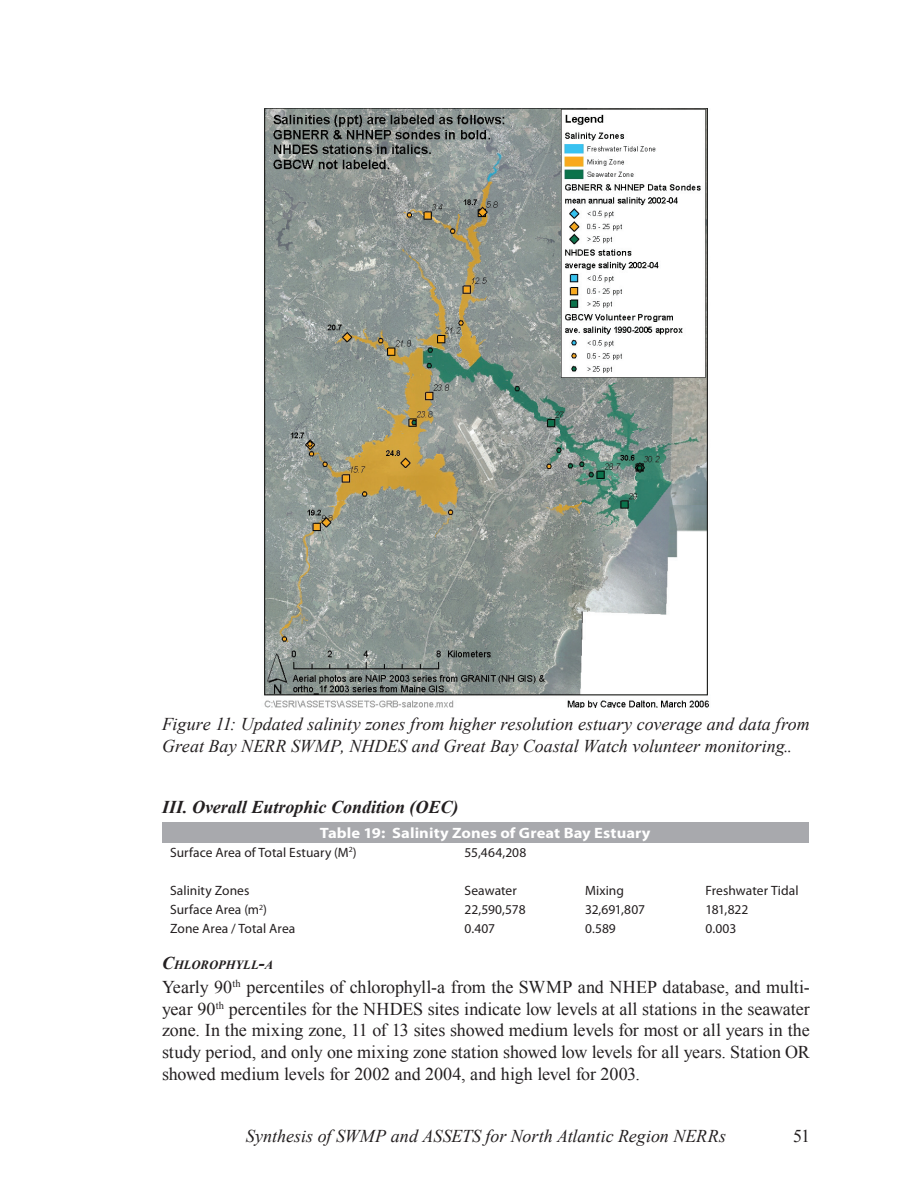
<style>
.page{position:relative;width:918px;height:1188px;background:#fff}
.page>*{position:absolute;margin:0;border:0;box-sizing:border-box;transform-origin:0 0}
.t1{font:18px/21.6px "Times New Roman";letter-spacing:-.01em;color:#231f20;text-align:justify}
.t2{font:italic 18px/21.6px "Times New Roman";color:#231f20}
.t3{font:italic 700 18px "Times New Roman";color:#231f20}
.t4{font:700 15px "Myriad Pro";letter-spacing:.005em;color:#fff;scale:1.1 1}
.t5{font:13.5px "Myriad Pro";letter-spacing:.005em;color:#231f20}
.t6{font:italic 700 12.6px "Times New Roman";color:#231f20}
.s1{font-size:18px}
</style>
<div class="page">
<img style="left:264px;top:108px;width:445px;height:600px">
<div style="left:162px;top:822px;width:646px;height:20px;background:#a8a9ad"></div>
<p class="t2" style="left:162px;top:713px;width:649px">Figure 11: Updated salinity zones from higher resolution estuary coverage and data from<br>Great Bay NERR SWMP, NHDES and Great Bay Coastal Watch volunteer monitoring..</p>
<p class="t3" style="left:162px;top:795px;width:298px">III. Overall Eutrophic Condition (OEC)</p>
<p class="t4" style="left:320px;top:823px;width:302px">Table 19: Salinity Zones of Great Bay Estuary</p>
<p class="t5" style="left:170px;top:844px;width:188px">Surface Area of Total Estuary (M<sup>2</sup>)</p>
<p class="t5" style="left:465px;top:844px;width:63px">55,464,208</p>
<p class="t5" style="left:170px;top:882px;width:81px">Salinity Zones</p>
<p class="t5" style="left:465px;top:882px;width:54px">Seawater</p>
<p class="t5" style="left:585px;top:882px;width:40px">Mixing</p>
<p class="t5" style="left:706px;top:882px;width:95px">Freshwater Tidal</p>
<p class="t5" style="left:170px;top:901px;width:98px">Surface Area (m<sup>2</sup>)</p>
<p class="t5" style="left:465px;top:901px;width:62px">22,590,578</p>
<p class="t5" style="left:585px;top:901px;width:61px">32,691,807</p>
<p class="t5" style="left:706px;top:901px;width:44px">181,822</p>
<p class="t5" style="left:170px;top:921px;width:127px">Zone Area / Total Area</p>
<p class="t5" style="left:465px;top:921px;width:32px">0.407</p>
<p class="t5" style="left:585px;top:921px;width:32px">0.589</p>
<p class="t5" style="left:706px;top:921px;width:32px">0.003</p>
<p class="t6" style="left:162px;top:956px;width:113px"><span class="s1">C</span>hlorophyll<span class="s1">-</span>a</p>
<p class="t1" style="left:162px;top:976px;width:649px">Yearly 90<sup>th</sup> percentiles of chlorophyll-a from the SWMP and NHEP database, and multi&shy;year 90<sup>th</sup> percentiles for the NHDES sites indicate low levels at all stations in the seawater zone. In the mixing zone, 11 of 13 sites showed medium levels for most or all years in the study period, and only one mixing zone station showed low levels for all years. Station OR showed medium levels for 2002 and 2004, and high level for 2003.</p>
<p class="t2" style="left:246px;top:1125px;width:482px">Synthesis of SWMP and ASSETS for North Atlantic Region NERRs</p>
<p class="t1" style="left:793px;top:1125px;width:18px">51</p>
</div>
